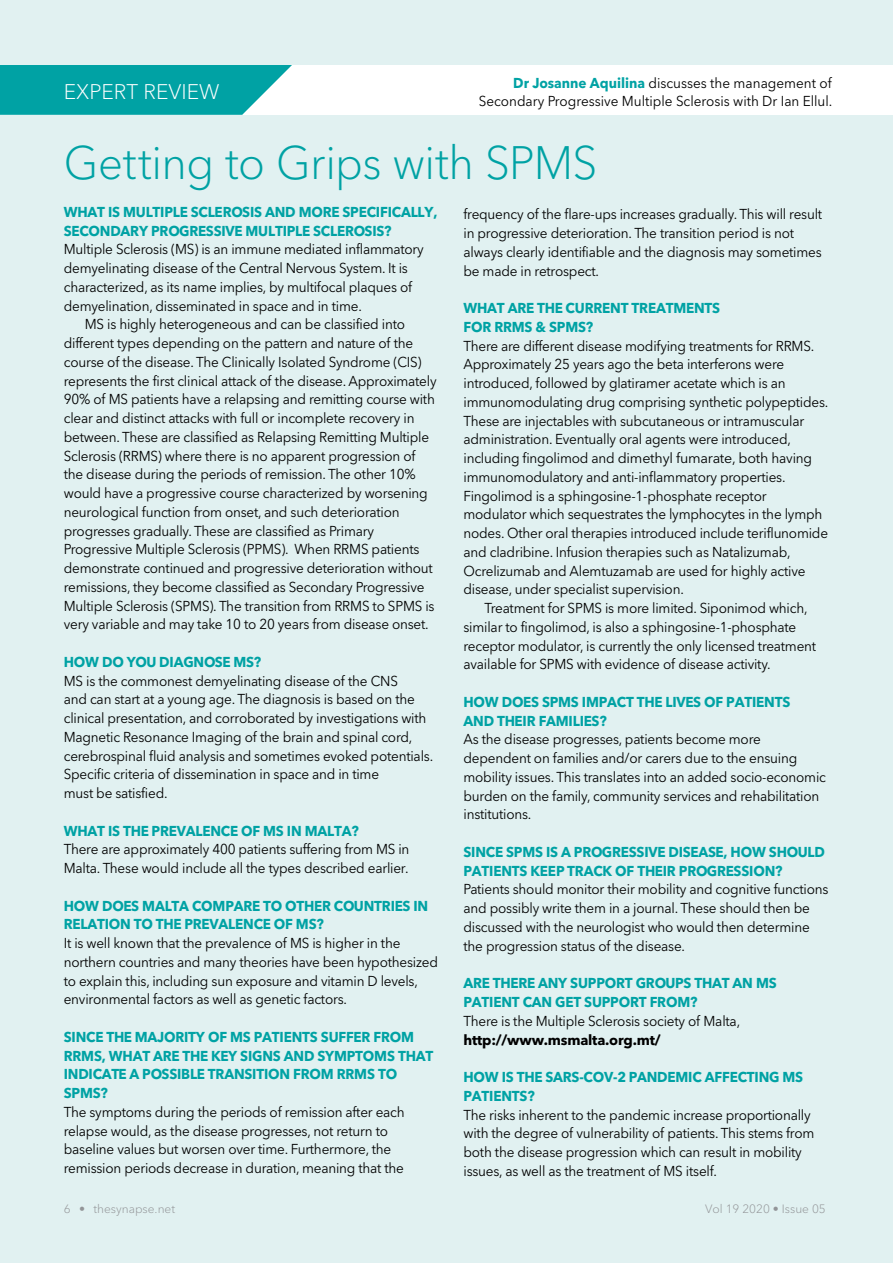
<style>
.page{position:relative;width:893px;height:1263px;background:#e1f1f1}
.page>*{position:absolute;margin:0;border:0;box-sizing:border-box;transform-origin:0 0}
.Title_02{font:300 46.35px "Avenir Next LT Pro";letter-spacing:-.01em;color:#00a2a4;scale:.95 1}
.t1{font:300 21px "Avenir Next LT Pro";color:#fff}
.Body{font:14.25px/18.8px "Avenir Next LT Pro";letter-spacing:-.015em;color:#000;scale:.95 1}
.Body_Indent{font:14.25px/18.8px "Avenir Next LT Pro";letter-spacing:-.015em;color:#000;scale:.95 1}
.Sub_01{font:700 14.25px/18.8px "Avenir Next LT Pro";letter-spacing:-.015em;color:#00a2a4;scale:.95 1}
.t2{font:300 12px "Avenir Next LT Pro";color:#939598}
.s1{font-weight:700;color:#00a2a4}
.s2{font-weight:700}
</style>
<div class="page">
<div style="left:0;top:65px;width:893px;height:50px;background:#fff"></div>
<svg style="left:0;top:65px;width:292px;height:50px;background:#16aaac"></svg>
<p class="t1" style="left:64px;top:74px;width:157px">EXPERT REVIEW</p>
<p class="Body" style="left:479px;top:73px;width:374px;text-align:right"><span class="s1">Dr Josanne Aquilina</span> discusses the management of<br>Secondary Progressive Multiple Sclerosis with Dr Ian Ellul.</p>
<p class="Title_02" style="left:64px;top:123px;width:563px">Getting to Grips with SPMS</p>
<p class="Sub_01" style="left:64px;top:202px;width:395px">WHAT IS MULTIPLE SCLEROSIS AND MORE SPECIFICALLY,<br>SECONDARY PROGRESSIVE MULTIPLE SCLEROSIS?</p>
<p class="Body" style="left:64px;top:240px;width:381px">Multiple Sclerosis (MS) is an immune mediated inflammatory demyelinating disease of the Central Nervous System. It is characterized, as its name implies, by multifocal plaques of demyelination, disseminated in space and in time.</p>
<p class="Body_Indent" style="left:64px;top:315px;width:394px;text-indent:21px">MS is highly heterogeneous and can be classified into different types depending on the pattern and nature of the course of the disease. The Clinically Isolated Syndrome (CIS) represents the first clinical attack of the disease. Approximately 90% of MS patients have a relapsing and remitting course with clear and distinct attacks with full or incomplete recovery in between. These are classified as Relapsing Remitting Multiple Sclerosis (RRMS) where there is no apparent progression of the disease during the periods of remission. The other 10% would have a progressive course characterized by worsening neurological function from onset, and such deterioration progresses gradually. These are classified as Primary Progressive Multiple Sclerosis (PPMS). When RRMS patients demonstrate continued and progressive deterioration without remissions, they become classified as Secondary Progressive Multiple Sclerosis (SPMS). The transition from RRMS to SPMS is very variable and may take 10 to 20 years from disease onset.</p>
<p class="Sub_01" style="left:64px;top:652px;width:209px">HOW DO YOU DIAGNOSE MS?</p>
<p class="Body" style="left:64px;top:671px;width:390px">MS is the commonest demyelinating disease of the CNS<br>and can start at a young age. The diagnosis is based on the clinical presentation, and corroborated by investigations with Magnetic Resonance Imaging of the brain and spinal cord, cerebrospinal fluid analysis and sometimes evoked potentials.<br>Specific criteria of dissemination in space and in time<br>must be satisfied.</p>
<p class="Sub_01" style="left:64px;top:821px;width:312px">WHAT IS THE PREVALENCE OF MS IN MALTA?</p>
<p class="Body" style="left:64px;top:840px;width:365px">There are approximately 400 patients suffering from MS in<br>Malta. These would include all the types described earlier.</p>
<p class="Sub_01" style="left:64px;top:896px;width:385px">HOW DOES MALTA COMPARE TO OTHER COUNTRIES IN<br>RELATION TO THE PREVALENCE OF MS?</p>
<p class="Body" style="left:64px;top:934px;width:395px">It is well known that the prevalence of MS is higher in the northern countries and many theories have been hypothesized to explain this, including sun exposure and vitamin D levels, environmental factors as well as genetic factors.</p>
<p class="Sub_01" style="left:64px;top:1027px;width:390px">SINCE THE MAJORITY OF MS PATIENTS SUFFER FROM RRMS, WHAT ARE THE KEY SIGNS AND SYMPTOMS THAT INDICATE A POSSIBLE TRANSITION FROM RRMS TO SPMS?</p>
<p class="Body" style="left:64px;top:1102px;width:360px">The symptoms during the periods of remission after each relapse would, as the disease progresses, not return to baseline values but worsen over time. Furthermore, the remission periods decrease in duration, meaning that the</p>
<p class="Body" style="left:463px;top:205px;width:379px">frequency of the flare-ups increases gradually. This will result in progressive deterioration. The transition period is not always clearly identifiable and the diagnosis may sometimes be made in retrospect.</p>
<p class="Sub_01" style="left:463px;top:299px;width:272px">WHAT ARE THE CURRENT TREATMENTS<br>FOR RRMS &amp; SPMS?</p>
<p class="Body" style="left:463px;top:336px;width:386px">There are different disease modifying treatments for RRMS.<br>Approximately 25 years ago the beta interferons were introduced, followed by glatiramer acetate which is an immunomodulating drug comprising synthetic polypeptides.<br>These are injectables with subcutaneous or intramuscular administration. Eventually oral agents were introduced, including fingolimod and dimethyl fumarate, both having immunomodulatory and anti-inflammatory properties.<br>Fingolimod is a sphingosine-1-phosphate receptor modulator which sequestrates the lymphocytes in the lymph nodes. Other oral therapies introduced include teriflunomide and cladribine. Infusion therapies such as Natalizumab, Ocrelizumab and Alemtuzamab are used for highly active disease, under specialist supervision.</p>
<p class="Body_Indent" style="left:463px;top:599px;width:373px;text-indent:21px">Treatment for SPMS is more limited. Siponimod which, similar to fingolimod, is also a sphingosine-1-phosphate receptor modulator, is currently the only licensed treatment available for SPMS with evidence of disease activity.</p>
<p class="Sub_01" style="left:463px;top:692px;width:346px">HOW DOES SPMS IMPACT THE LIVES OF PATIENTS<br>AND THEIR FAMILIES?</p>
<p class="Body" style="left:463px;top:730px;width:383px">As the disease progresses, patients become more dependent on families and/or carers due to the ensuing mobility issues. This translates into an added socio-economic burden on the family, community services and rehabilitation institutions.</p>
<p class="Sub_01" style="left:463px;top:842px;width:382px">SINCE SPMS IS A PROGRESSIVE DISEASE, HOW SHOULD<br>PATIENTS KEEP TRACK OF THEIR PROGRESSION?</p>
<p class="Body" style="left:463px;top:880px;width:386px">Patients should monitor their mobility and cognitive functions and possibly write them in a journal. These should then be discussed with the neurologist who would then determine the progression status of the disease.</p>
<p class="Sub_01" style="left:463px;top:974px;width:331px">ARE THERE ANY SUPPORT GROUPS THAT AN MS<br>PATIENT CAN GET SUPPORT FROM?</p>
<p class="Body" style="left:463px;top:1011px;width:293px">There is the Multiple Sclerosis society of Malta, <span class="s2">http://www.msmalta.org.mt/</span></p>
<p class="Sub_01" style="left:463px;top:1067px;width:359px">HOW IS THE SARS-COV-2 PANDEMIC AFFECTING MS<br>PATIENTS?</p>
<p class="Body" style="left:463px;top:1105px;width:371px">The risks inherent to the pandemic increase proportionally with the degree of vulnerability of patients. This stems from both the disease progression which can result in mobility issues, as well as the treatment of MS itself.</p>
<p class="t2" style="left:64px;top:1198px;width:113px">6 • thesynapse.net</p>
<p class="t2" style="left:705px;top:1198px;width:122px">Vol 19 2020 • Issue 05</p>
</div>
